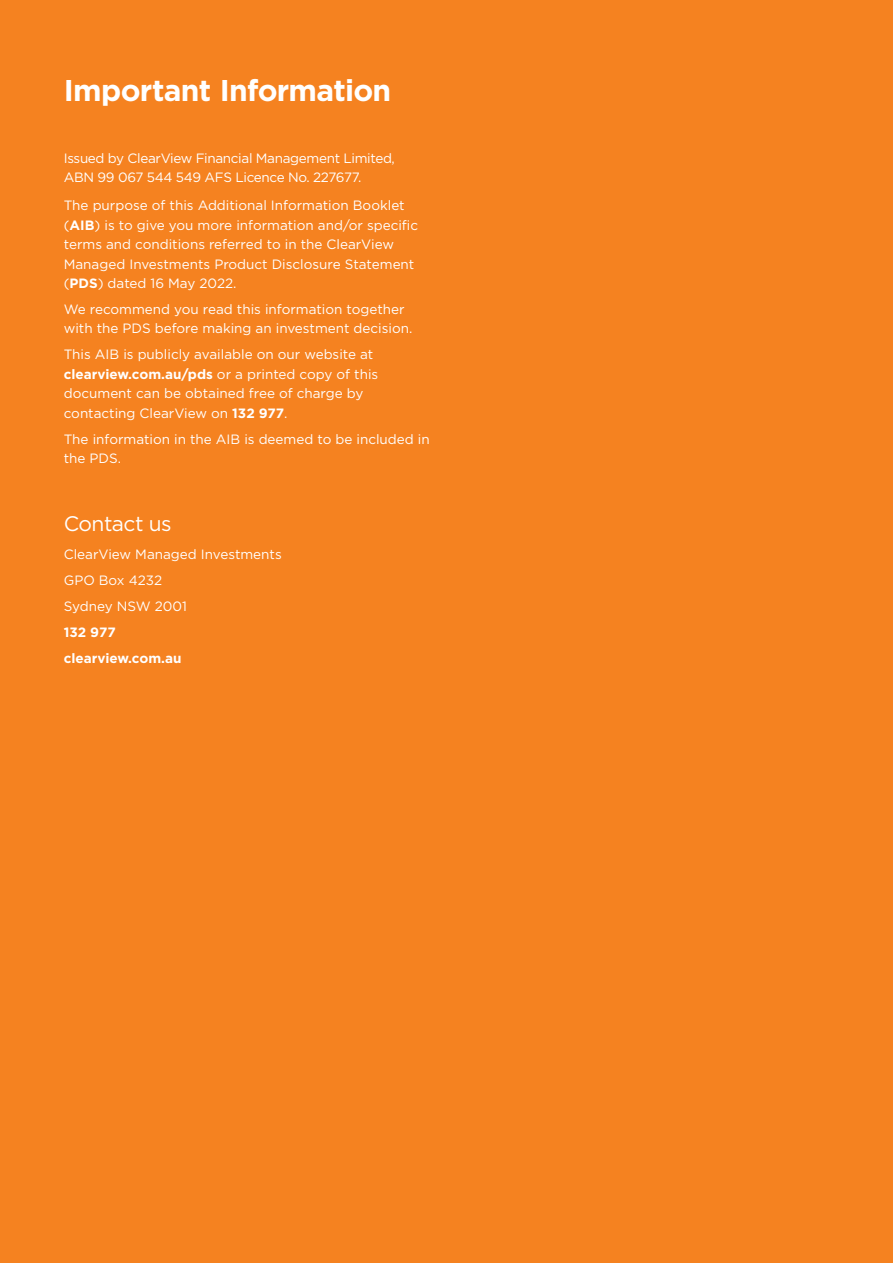
<style>
.page{position:relative;width:893px;height:1263px;background:#f58220}
.page>*{position:absolute;margin:0;border:0;box-sizing:border-box;transform-origin:0 0}
.t1{font:700 30px "Gotham";letter-spacing:-.025em;color:#fff}
.t2{font:21px "Gotham";letter-spacing:-.025em;color:#fff}
.t3{font:13.5px/19.5px "Gotham";color:#fff}
.t4{font:13.5px/19.5px "Gotham";letter-spacing:-.025em;color:#fff}
.t5{font:700 13.5px/26px "Gotham";color:#fff}
.s1{font-weight:700}
</style>
<div class="page">
<h1 class="t1" style="left:64px;top:70px;width:329px">Important Information</h1>
<p class="t4" style="left:64px;top:148px;width:333px">Issued by ClearView Financial Management Limited,<br>ABN 99 067 544 549 AFS Licence No. 227677.</p>
<p class="t3" style="left:64px;top:195px;width:356px">The purpose of this Additional Information Booklet (<span class="s1">AIB</span>) is to give you more information and/or specific terms and conditions referred to in the ClearView Managed Investments Product Disclosure Statement (<span class="s1">PDS</span>) dated 16 May 2022.</p>
<p class="t3" style="left:64px;top:299px;width:350px">We recommend you read this information together with the PDS before making an investment decision.</p>
<p class="t3" style="left:64px;top:345px;width:316px">This AIB is publicly available on our website at <span class="s1">clearview.com.au/pds</span> or a printed copy of this document can be obtained free of charge by contacting ClearView on <span class="s1">132 977</span>.</p>
<p class="t3" style="left:64px;top:429px;width:367px">The information in the AIB is deemed to be included in the PDS.</p>
<h2 class="t2" style="left:64px;top:510px;width:109px">Contact us</h2>
<p class="t3" style="left:64px;top:541px;width:220px;line-height:26px">ClearView Managed Investments<br>GPO Box 4232<br>Sydney NSW 2001</p>
<p class="t5" style="left:64px;top:619px;width:119px">132 977 clearview.com.au</p>
</div>
